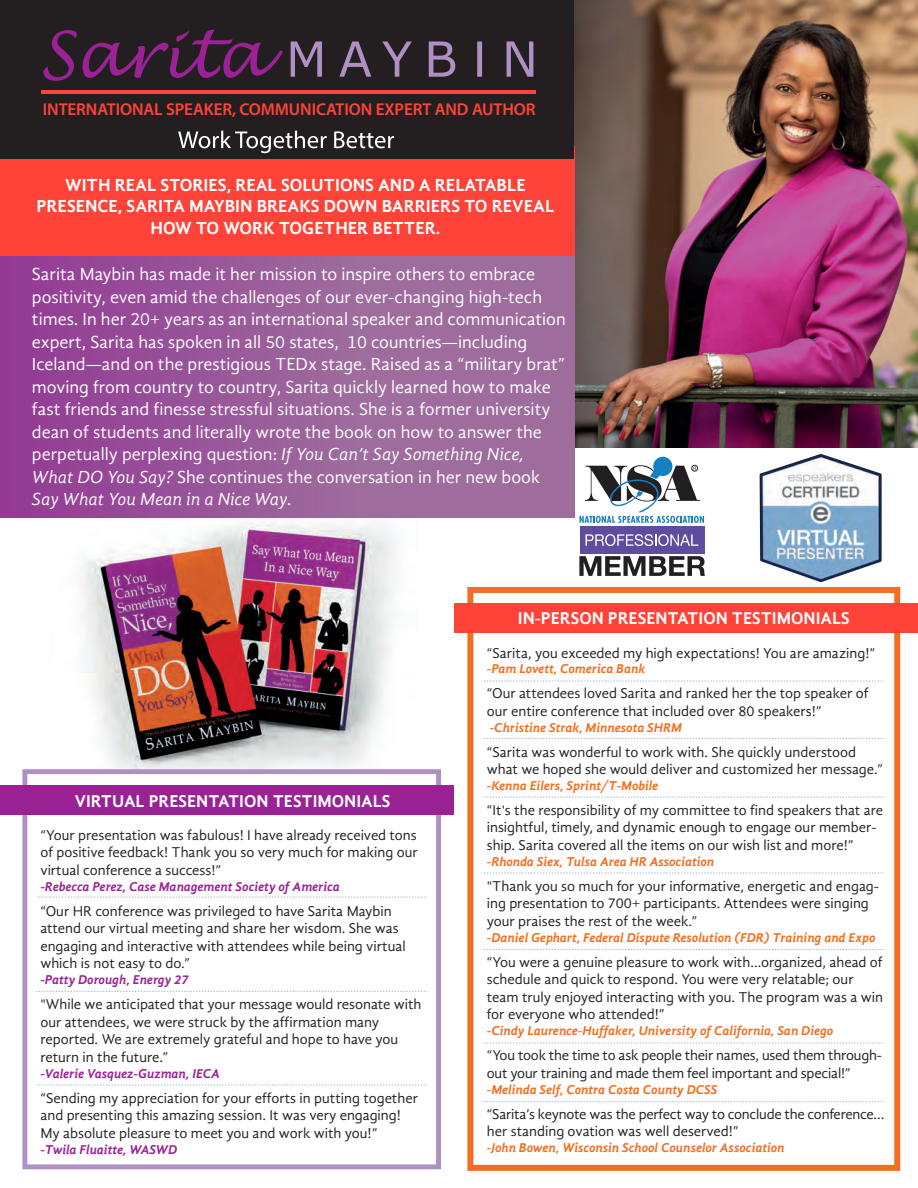
<style>
.page{position:relative;width:918px;height:1188px;background:#fff}
.page>*{position:absolute;margin:0;border:0;box-sizing:border-box;transform-origin:0 0}
.t1{font:18px/22.5px "Gandhi Sans";color:#fff}
.t2{font:700 18px/21.6px "Gandhi Sans";color:#fff;text-align:center}
.t3{font:700 17.55px "Gandhi Sans";color:#fff}
.t4{font:600 17.1px "Myriad Pro";letter-spacing:-.005em;color:#ff4338}
.t5{font:14.7px/17.5px "Gandhi Sans";color:#231f20}
.t6{font:14.7px/17.5px "Gandhi Sans";letter-spacing:-.02em;color:#231f20}
.t7{font:italic 700 13.2px "Gandhi Sans";color:#f36e21}
.t8{font:italic 700 13.2px "Gandhi Sans";color:#9b2295}
.s1{font-style:italic}
</style>
<div class="page">
<img style="left:80px;top:518px;width:316px;height:251px">
<img style="left:574px;top:0;width:344px;height:447px">
<div style="left:0;top:146px;width:574px;height:121px;background:#ff4338"></div>
<div style="left:0;top:257px;width:574px;height:261px;background:linear-gradient(to right,#943f96,#a1799f)"></div>
<div style="left:0;top:0;width:574px;height:159px;background:#231f20"></div>
<svg style="left:178px;top:131px;width:149px;height:22px"></svg>
<svg style="left:334px;top:131px;width:60px;height:17px"></svg>
<svg style="left:291px;top:41px;width:31px;height:36px"></svg>
<svg style="left:339px;top:41px;width:32px;height:36px"></svg>
<svg style="left:382px;top:41px;width:30px;height:36px"></svg>
<svg style="left:429px;top:41px;width:26px;height:36px"></svg>
<svg style="left:477px;top:41px;width:5px;height:36px"></svg>
<svg style="left:507px;top:41px;width:26px;height:36px"></svg>
<svg style="left:43px;top:30px;width:34px;height:51px"></svg>
<svg style="left:83px;top:30px;width:200px;height:48px"></svg>
<hr style="left:41px;top:91px;width:495px;height:3px;background:#ff4338">
<svg style="left:467px;top:587px;width:433px;height:584px"></svg>
<div style="left:454px;top:603px;width:464px;height:29px;background:#ff4338"></div>
<svg style="left:482px;top:681px;width:403px;height:1px"></svg>
<svg style="left:482px;top:738px;width:403px;height:1px"></svg>
<svg style="left:482px;top:797px;width:403px;height:1px"></svg>
<svg style="left:482px;top:873px;width:403px;height:1px"></svg>
<svg style="left:482px;top:949px;width:403px;height:1px"></svg>
<svg style="left:482px;top:1043px;width:403px;height:1px"></svg>
<svg style="left:482px;top:1101px;width:403px;height:1px"></svg>
<svg style="left:22px;top:769px;width:419px;height:400px"></svg>
<div style="left:0;top:785px;width:454px;height:30px;background:#9b2295"></div>
<svg style="left:36px;top:897px;width:392px;height:1px"></svg>
<svg style="left:36px;top:991px;width:392px;height:1px"></svg>
<svg style="left:36px;top:1085px;width:392px;height:1px"></svg>
<img style="left:759px;top:454px;width:123px;height:129px">
<svg style="left:579px;top:457px;width:125px;height:66px"></svg>
<svg style="left:579px;top:556px;width:126px;height:20px"></svg>
<div style="left:580px;top:526px;width:125px;height:28px;background:#5f4c9f"></div>
<svg style="left:585px;top:534px;width:113px;height:12px"></svg>
<p class="t4" style="left:43px;top:99px;width:494px">INTERNATIONAL SPEAKER, COMMUNICATION EXPERT AND AUTHOR</p>
<p class="t2" style="left:37px;top:174px;width:519px">WITH REAL STORIES, REAL SOLUTIONS AND A RELATABLE<br>PRESENCE, SARITA MAYBIN BREAKS DOWN BARRIERS TO REVEAL<br>HOW TO WORK TOGETHER BETTER.</p>
<p class="t1" style="left:32px;top:263px;width:535px">Sarita Maybin has made it her mission to inspire others to embrace positivity, even amid the challenges of our ever-changing high-tech times. In her 20+ years as an international speaker and communication expert, Sarita has spoken in all 50 states, 10 countries—including Iceland—and on the prestigious TEDx stage. Raised as a “military brat” moving from country to country, Sarita quickly learned how to make fast friends and finesse stressful situations. She is a former university dean of students and literally wrote the book on how to answer the perpetually perplexing question: <span class="s1">If You Can’t Say Something Nice, What DO You Say?</span> She continues the conversation in her new book <span class="s1">Say What You Mean in a Nice Way.</span></p>
<p class="t3" style="left:75px;top:791px;width:317px">VIRTUAL PRESENTATION TESTIMONIALS</p>
<p class="t5" style="left:40px;top:826px;width:379px;text-align:justify">“Your presentation was fabulous! I have already received tons of positive feedback! Thank you so very much for making our virtual conference a success!”</p>
<p class="t8" style="left:40px;top:879px;width:301px">-Rebecca Perez, Case Management Society of America</p>
<p class="t5" style="left:40px;top:902px;width:367px">“Our HR conference was privileged to have Sarita Maybin attend our virtual meeting and share her wisdom. She was engaging and interactive with attendees while being virtual which is not easy to do.”</p>
<p class="t8" style="left:40px;top:972px;width:150px">-Patty Dorough, Energy 27</p>
<p class="t5" style="left:40px;top:995px;width:383px">"While we anticipated that your message would resonate with our attendees, we were struck by the affirmation many reported. We are extremely grateful and hope to have you return in the future.”</p>
<p class="t8" style="left:40px;top:1066px;width:181px">-Valerie Vasquez-Guzman, IECA</p>
<p class="t5" style="left:40px;top:1089px;width:379px">“Sending my appreciation for your efforts in putting together and presenting this amazing session. It was very engaging!<br>My absolute pleasure to meet you and work with you!”</p>
<p class="t8" style="left:40px;top:1142px;width:139px">-Twila Fluaitte, WASWD</p>
<p class="t3" style="left:518px;top:608px;width:333px">IN-PERSON PRESENTATION TESTIMONIALS</p>
<p class="t5" style="left:487px;top:644px;width:390px">“Sarita, you exceeded my high expectations! You are amazing!”</p>
<p class="t7" style="left:487px;top:661px;width:160px">-Pam Lovett, Comerica Bank</p>
<p class="t5" style="left:487px;top:685px;width:383px">“Our attendees loved Sarita and ranked her the top speaker of our entire conference that included over 80 speakers!”</p>
<p class="t7" style="left:490px;top:720px;width:194px">-Christine Strak, Minnesota SHRM</p>
<p class="t5" style="left:487px;top:743px;width:398px">“Sarita was wonderful to work with. She quickly understood what we hoped she would deliver and customized her message.”</p>
<p class="t7" style="left:487px;top:778px;width:173px">-Kenna Eilers, Sprint/T-Mobile</p>
<p class="t5" style="left:487px;top:801px;width:398px">“It's the responsibility of my committee to find speakers that are insightful, timely, and dynamic enough to engage our member&shy;ship. Sarita covered all the items on our wish list and more!”</p>
<p class="t7" style="left:487px;top:854px;width:229px">-Rhonda Siex, Tulsa Area HR Association</p>
<p class="t5" style="left:487px;top:877px;width:394px">"Thank you so much for your informative, energetic and engag&shy;ing presentation to 700+ participants. Attendees were singing your praises the rest of the week.”</p>
<p class="t7" style="left:487px;top:930px;width:390px">-Daniel Gephart, Federal Dispute Resolution (FDR) Training and Expo</p>
<p class="t5" style="left:487px;top:953px;width:398px">“You were a genuine pleasure to work with…organized, ahead of schedule and quick to respond. You were very relatable; our team truly enjoyed interacting with you. The program was a win for everyone who attended!”</p>
<p class="t7" style="left:487px;top:1023px;width:348px">-Cindy Laurence-Huffaker, University of California, San Diego</p>
<p class="t5" style="left:487px;top:1047px;width:397px">“You took the time to ask people their names, used them through&shy;out your training and made them feel important and special!”</p>
<p class="t7" style="left:487px;top:1082px;width:232px">-Melinda Self, Contra Costa County DCSS</p>
<p class="t6" style="left:487px;top:1105px;width:399px">“Sarita’s keynote was the perfect way to conclude the conference… her standing ovation was well deserved!”</p>
<p class="t7" style="left:487px;top:1140px;width:299px">-John Bowen, Wisconsin School Counselor Association</p>
</div>
